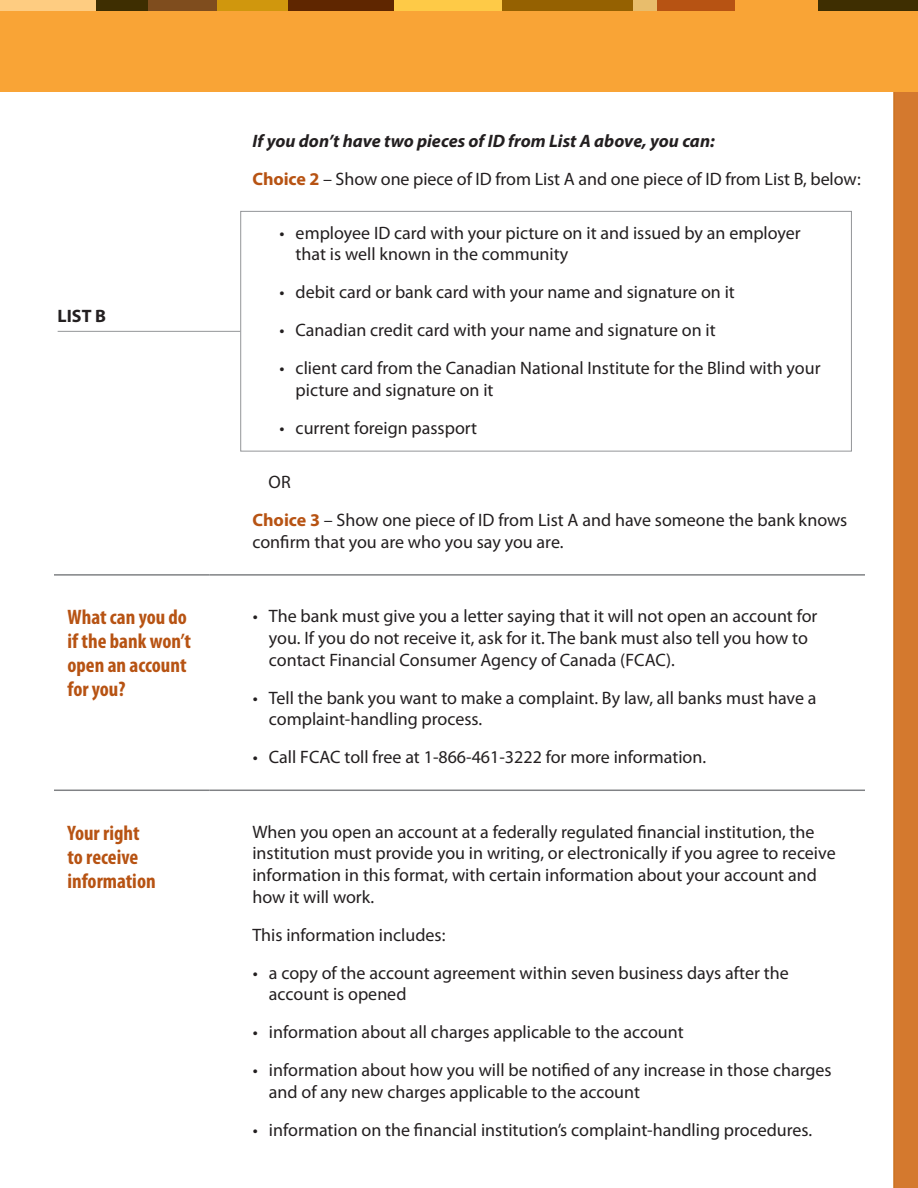
<style>
.page{position:relative;width:918px;height:1188px;background:#fff}
.page>*{position:absolute;margin:0;border:0;box-sizing:border-box;transform-origin:0 0}
.t1{font:700 condensed 21px/24px "Myriad Pro";color:#b75313}
.t2{font:18px/21.8px "Myriad Pro";color:#231f20}
.t3{font:700 18px "Myriad Pro";color:#231f20}
.s1{font-weight:700;font-style:italic}
.s2{font-weight:700;color:#b75313}
</style>
<div class="page">
<hr style="left:54px;top:574px;width:155px;height:2px;background:#808285">
<hr style="left:209px;top:574px;width:656px;height:2px;background:#808285">
<hr style="left:54px;top:790px;width:155px;height:1px;background:#808285">
<hr style="left:209px;top:790px;width:656px;height:1px;background:#808285">
<svg style="left:893px;top:92px;width:25px;height:1096px;background:#d3792f"></svg>
<div style="left:0;top:6px;width:918px;height:86px;background:#f9a436"></div>
<div style="left:287px;top:0;width:108px;height:11px;background:#5f2600"></div>
<div style="left:395px;top:0;width:108px;height:11px;background:#feca47"></div>
<div style="left:0;top:0;width:97px;height:11px;background:#fecc81"></div>
<div style="left:96px;top:0;width:53px;height:11px;background:#3e2e01"></div>
<div style="left:148px;top:0;width:70px;height:11px;background:#7f4d1e"></div>
<div style="left:218px;top:0;width:70px;height:11px;background:#d0970d"></div>
<div style="left:502px;top:0;width:133px;height:11px;background:#956101"></div>
<div style="left:633px;top:0;width:26px;height:11px;background:#e8bd6c"></div>
<div style="left:658px;top:0;width:80px;height:11px;background:#b75313"></div>
<div style="left:736px;top:0;width:84px;height:11px;background:#f9a436"></div>
<div style="left:818px;top:0;width:100px;height:11px;background:#3e2e01"></div>
<div style="left:240px;top:211px;width:612px;height:241px;border:1px solid #939598"></div>
<hr style="left:58px;top:331px;width:182px;height:1px;background:#939598">
<p class="t3" style="left:58px;top:304px;width:50px">LIST B</p>
<p class="t2" style="left:252px;top:121px;width:610px;line-height:38px"><span class="s1">If you don’t have two pieces of ID from List A above, you can:<br></span><span class="s2">Choice 2</span> – Show one piece of ID from List A and one piece of ID from List B, below:</p>
<p class="t2" style="left:296px;top:222px;width:507px;text-indent:-16px">• employee ID card with your picture on it and issued by an employer that is well known in the community</p>
<p class="t2" style="left:279px;top:281px;width:457px">• debit card or bank card with your name and signature on it</p>
<p class="t2" style="left:279px;top:319px;width:438px">• Canadian credit card with your name and signature on it</p>
<p class="t2" style="left:296px;top:357px;width:526px;text-indent:-16px">• client card from the Canadian National Institute for the Blind with your picture and signature on it</p>
<p class="t2" style="left:279px;top:417px;width:199px">• current foreign passport</p>
<p class="t2" style="left:252px;top:463px;width:596px;line-height:38px;text-indent:16px">OR<br><span class="s2">Choice 3</span> – Show one piece of ID from List A and have someone the bank knows</p>
<p class="t2" style="left:252px;top:531px;width:313px">confirm that you are who you say you are.</p>
<p class="t1" style="left:68px;top:605px;width:125px">What can you do if the bank won’t open an account for you?</p>
<p class="t2" style="left:269px;top:605px;width:550px;text-indent:-16px">• The bank must give you a letter saying that it will not open an account for you. If you do not receive it, ask for it. The bank must also tell you how to contact Financial Consumer Agency of Canada (FCAC).</p>
<p class="t2" style="left:269px;top:686px;width:549px;text-indent:-16px">• Tell the bank you want to make a complaint. By law, all banks must have a complaint-handling process.</p>
<p class="t2" style="left:253px;top:746px;width:455px">• Call FCAC toll free at 1-866-461-3222 for more information.</p>
<p class="t1" style="left:68px;top:820px;width:90px">Your right to receive information</p>
<p class="t2" style="left:252px;top:820px;width:585px">When you open an account at a federally regulated financial institution, the institution must provide you in writing, or electronically if you agree to receive information in this format, with certain information about your account and how it will work.</p>
<p class="t2" style="left:252px;top:924px;width:194px">This information includes:</p>
<p class="t2" style="left:269px;top:961px;width:521px;text-indent:-16px">• a copy of the account agreement within seven business days after the account is opened</p>
<p class="t2" style="left:253px;top:1021px;width:432px">• information about all charges applicable to the account</p>
<p class="t2" style="left:269px;top:1059px;width:564px;text-indent:-16px">• information about how you will be notified of any increase in those charges and of any new charges applicable to the account</p>
<p class="t2" style="left:253px;top:1119px;width:561px">• information on the financial institution’s complaint-handling procedures.</p>
</div>
